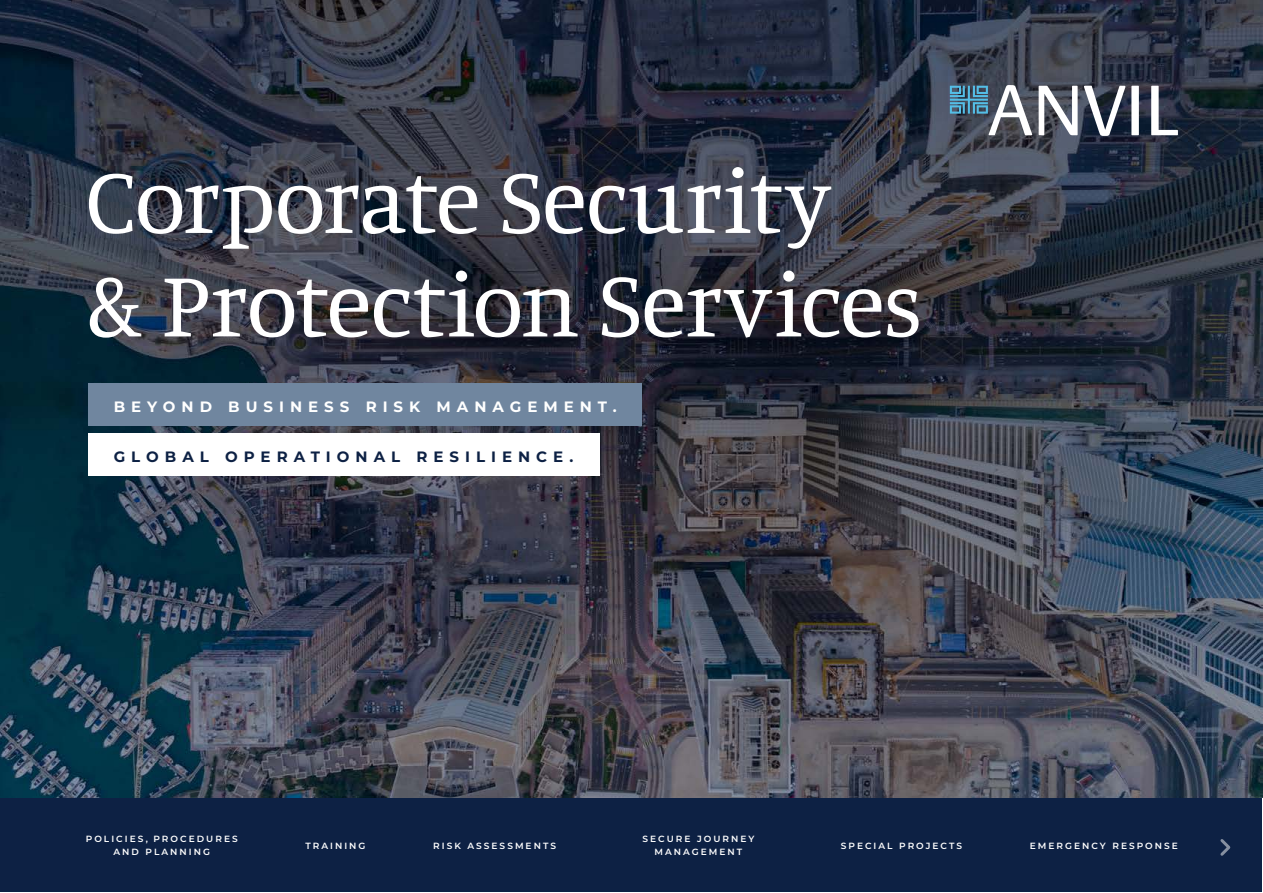
<style>
.page{position:relative;width:1263px;height:893px;background:#fff}
.page>*{position:absolute;margin:0;border:0;box-sizing:border-box;transform-origin:0 0}
.t1{font:94.5px/103.5px "Manuale";letter-spacing:-.015em;color:#fff}
.t2{font:700 15px "Montserrat";letter-spacing:.4em;color:#fff}
.t3{font:700 15px "Montserrat";letter-spacing:.4em;color:#0d2144}
.t4{font:600 9px/13.5px "Montserrat";letter-spacing:.225em;color:#fff;text-align:center}
</style>
<div class="page">
<div style="left:1px;top:797px;width:1261px;height:95px;background:#0d2144"></div>
<svg style="left:1220px;top:839px;width:11px;height:17px"></svg>
<img style="left:0;top:0;width:1263px;height:797px">
<div style="left:88px;top:383px;width:553px;height:43px;background:#70869f"></div>
<div style="left:88px;top:433px;width:512px;height:43px;background:#fff"></div>
<svg style="left:950px;top:85px;width:82px;height:50px"></svg>
<svg style="left:1039px;top:86px;width:38px;height:49px"></svg>
<svg style="left:1084px;top:86px;width:41px;height:50px"></svg>
<div style="left:1131px;top:86px;width:8px;height:49px;background:#fff"></div>
<svg style="left:1151px;top:86px;width:27px;height:49px"></svg>
<h1 class="t1" style="left:85px;top:146px;width:839px">Corporate Security<br>&amp; Protection Services</h1>
<h2 class="t2" style="left:114px;top:396px;width:504px">BEYOND BUSINESS RISK MANAGEMENT.</h2>
<h2 class="t3" style="left:114px;top:446px;width:461px">GLOBAL OPERATIONAL RESILIENCE.</h2>
<p class="t4" style="left:86px;top:832px;width:153px">POLICIES, PROCEDURES<br>AND PLANNING</p>
<p class="t4" style="left:305px;top:838px;width:62px">TRAINING</p>
<p class="t4" style="left:433px;top:838px;width:124px">RISK ASSESSMENTS</p>
<p class="t4" style="left:841px;top:838px;width:123px">SPECIAL PROJECTS</p>
<p class="t4" style="left:1030px;top:838px;width:150px">EMERGENCY RESPONSE</p>
<p class="t4" style="left:642px;top:832px;width:113px">SECURE JOURNEY<br>MANAGEMENT</p>
</div>
